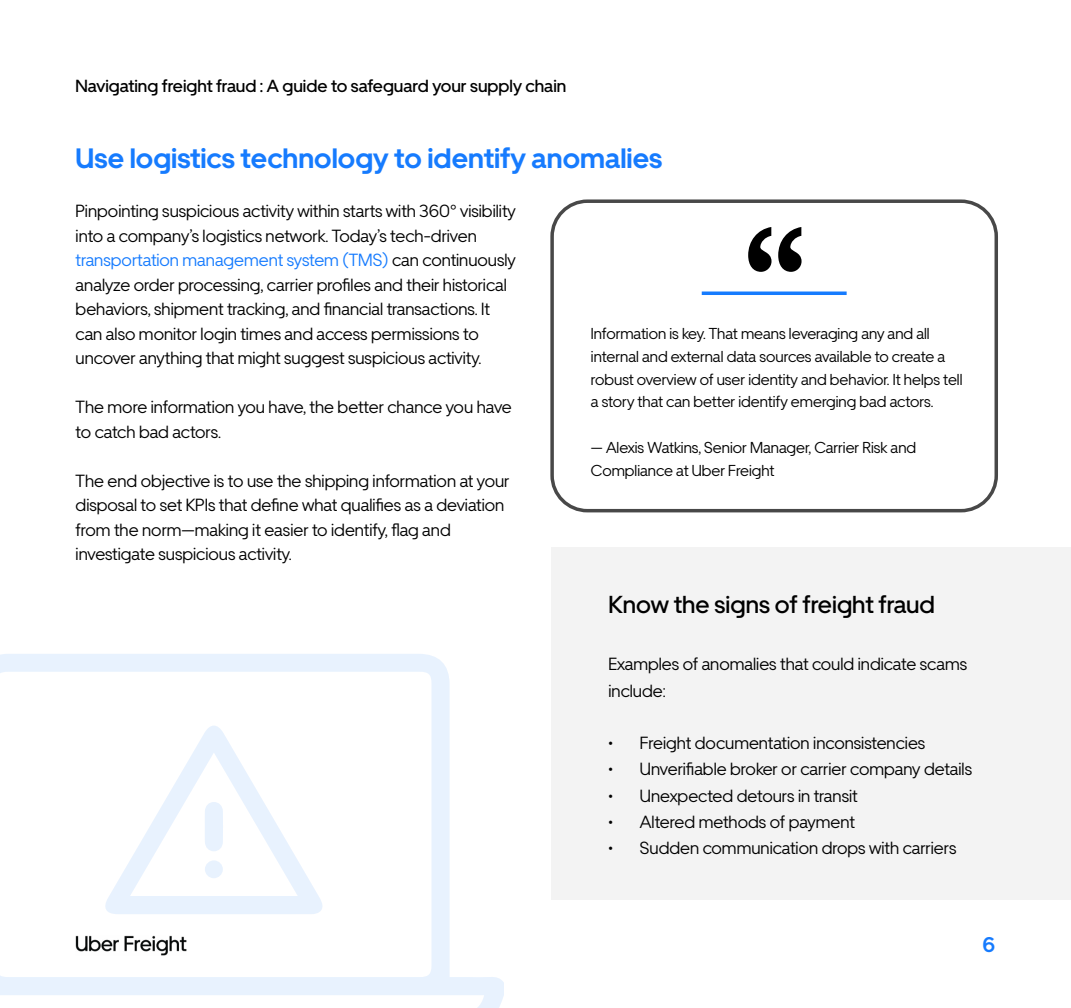
<style>
.page{position:relative;width:1071px;height:1008px;background:#fff}
.page>*{position:absolute;margin:0;border:0;box-sizing:border-box;transform-origin:0 0}
.t1{font:700 28px "Uber Move";color:#167bfe}
.t2{font:500 24.5px "Uber Move";color:#000}
.t3{font:700 21px "Uber Move";color:#167bfe}
.t4{font:17.5px/24.5px "Uber Move";color:#000}
.t5{font:500 17.5px "Uber Move";color:#000}
.t6{font:15.75px/22.8px "Uber Move";color:#000}
.s1{color:#167bfe}
</style>
<div class="page">
<div style="left:550px;top:199px;width:448px;height:313px;border:4px solid #000;border-radius:35px"></div>
<svg style="left:748px;top:227px;width:54px;height:45px"></svg>
<hr style="left:702px;top:292px;width:145px;height:3px;background:#167bfe">
<div style="left:551px;top:547px;width:519px;height:352px;background:#f3f3f3"></div>
<svg style="left:0;top:654px;width:504px;height:354px"></svg>
<svg style="left:102px;top:723px;width:221px;height:191px"></svg>
<div style="left:205px;top:860px;width:18px;height:18px;background:#e8f2fe;border-radius:50%"></div>
<p class="t5" style="left:76px;top:75px;width:492px">Navigating freight fraud : A guide to safeguard your supply chain</p>
<h1 class="t1" style="left:76px;top:141px;width:588px">Use logistics technology to identify anomalies</h1>
<p class="t4" style="left:76px;top:198px;width:442px">Pinpointing suspicious activity within starts with 360° visibility into a company’s logistics network. Today’s tech-driven <span class="s1">transportation management system (TMS)</span> can continuously analyze order processing, carrier profiles and their historical behaviors, shipment tracking, and financial transactions. It can also monitor login times and access permissions to uncover anything that might suggest suspicious activity.</p>
<p class="t4" style="left:76px;top:394px;width:438px">The more information you have, the better chance you have to catch bad actors.</p>
<p class="t4" style="left:76px;top:468px;width:435px">The end objective is to use the shipping information at your disposal to set KPIs that define what qualifies as a deviation from the norm—making it easier to identify, flag and investigate suspicious activity.</p>
<p class="t6" style="left:591px;top:322px;width:373px">Information is key. That means leveraging any and all internal and external data sources available to create a robust overview of user identity and behavior. It helps tell a story that can better identify emerging bad actors.</p>
<p class="t6" style="left:591px;top:436px;width:327px">— Alexis Watkins, Senior Manager, Carrier Risk and<br>Compliance at Uber Freight</p>
<h2 class="t2" style="left:608px;top:589px;width:328px">Know the signs of freight fraud</h2>
<p class="t4" style="left:608px;top:651px;width:360px;line-height:26.2px">Examples of anomalies that could indicate scams include:</p>
<p class="t4" style="left:608px;top:731px;width:318px">• Freight documentation inconsistencies</p>
<p class="t4" style="left:608px;top:757px;width:365px">• Unverifiable broker or carrier company details</p>
<p class="t4" style="left:608px;top:783px;width:251px">• Unexpected detours in transit</p>
<p class="t4" style="left:608px;top:809px;width:248px">• Altered methods of payment</p>
<p class="t4" style="left:608px;top:836px;width:349px">• Sudden communication drops with carriers</p>
<p class="t3" style="left:983px;top:931px;width:14px">6</p>
</div>
